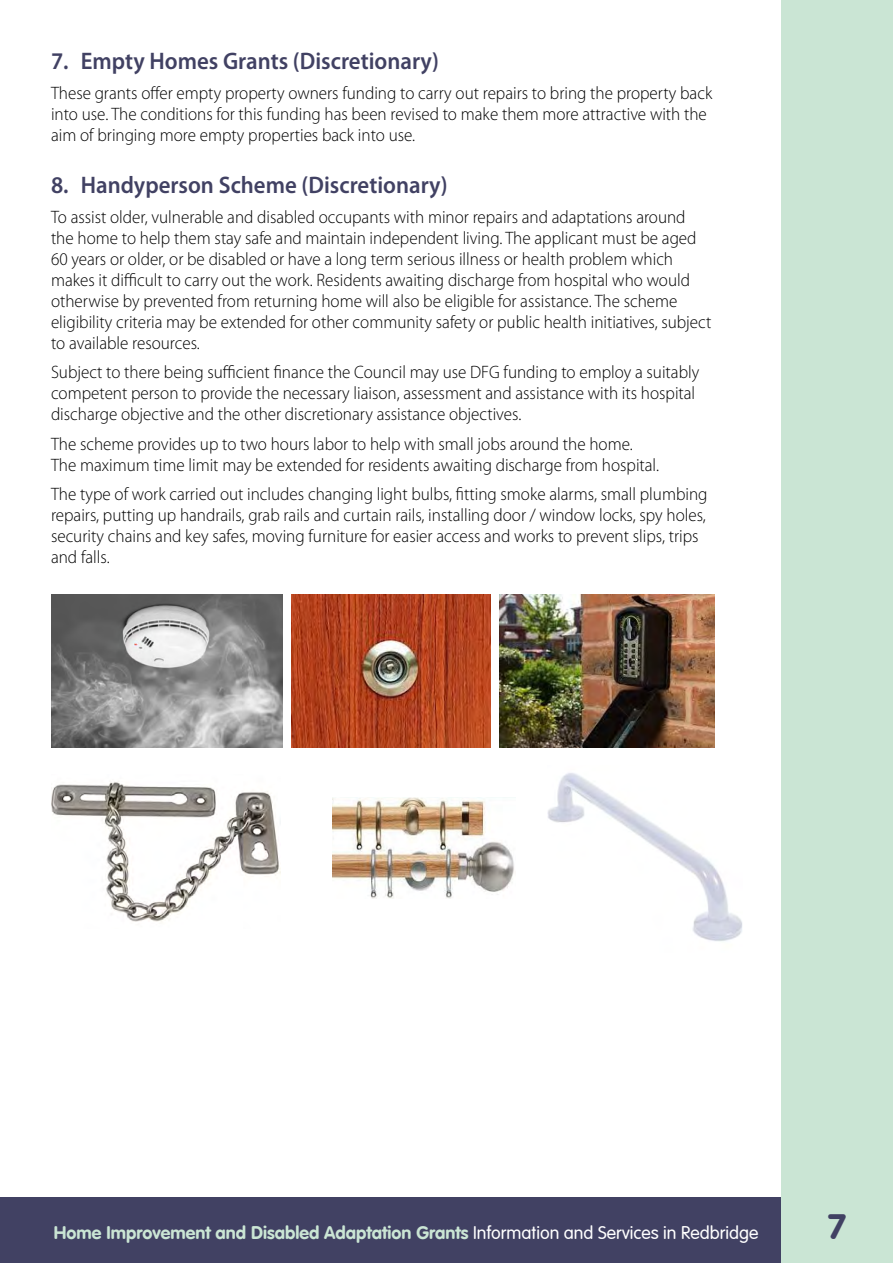
<style>
.page{position:relative;width:893px;height:1263px;background:#fff}
.page>*{position:absolute;margin:0;border:0;box-sizing:border-box;transform-origin:0 0}
.t1{font:34.5px "VAG Rounded Bold";color:#414163}
.t2{font:600 24px "Myriad Pro";color:#414163;scale:.95 1}
.body{font:300 18px/21px "Myriad Pro";color:#000;scale:.95 1}
.t3{font:18px "VAG Rounded Bold";color:#cae5d4}
.s1{font-family:"VAG Rounded LT";font-weight:300;color:#fff}
</style>
<div class="page">
<div style="left:0;top:1197px;width:791px;height:66px;background:#414163"></div>
<div style="left:781px;top:0;width:112px;height:1263px;background:#cae5d4"></div>
<img style="left:332px;top:797px;width:182px;height:102px">
<img style="left:51px;top:781px;width:229px;height:141px">
<img style="left:548px;top:773px;width:194px;height:169px">
<img style="left:292px;top:595px;width:198px;height:153px">
<img style="left:51px;top:594px;width:232px;height:154px">
<img style="left:499px;top:595px;width:215px;height:153px">
<h2 class="t2" style="left:51px;top:46px;width:410px">7. Empty Homes Grants (Discretionary)</h2>
<p class="body" style="left:51px;top:82px;width:697px">These grants offer empty property owners funding to carry out repairs to bring the property back into use. The conditions for this funding has been revised to make them more attractive with the aim of bringing more empty properties back into use.</p>
<h2 class="t2" style="left:51px;top:170px;width:419px">8. Handyperson Scheme (Discretionary)</h2>
<p class="body" style="left:51px;top:206px;width:697px">To assist older, vulnerable and disabled occupants with minor repairs and adaptations around the home to help them stay safe and maintain independent living. The applicant must be aged 60 years or older, or be disabled or have a long term serious illness or health problem which makes it difficult to carry out the work. Residents awaiting discharge from hospital who would otherwise by prevented from returning home will also be eligible for assistance. The scheme eligibility criteria may be extended for other community safety or public health initiatives, subject to available resources.</p>
<p class="body" style="left:51px;top:362px;width:684px">Subject to there being sufficient finance the Council may use DFG funding to employ a suitably competent person to provide the necessary liaison, assessment and assistance with its hospital discharge objective and the other discretionary assistance objectives.</p>
<p class="body" style="left:51px;top:433px;width:641px">The scheme provides up to two hours labor to help with small jobs around the home.<br>The maximum time limit may be extended for residents awaiting discharge from hospital.</p>
<p class="body" style="left:51px;top:484px;width:692px">The type of work carried out includes changing light bulbs, fitting smoke alarms, small plumbing repairs, putting up handrails, grab rails and curtain rails, installing door / window locks, spy holes, security chains and key safes, moving furniture for easier access and works to prevent slips, trips and falls.</p>
<p class="t3" style="left:54px;top:1222px;width:706px">Home Improvement and Disabled Adaptation Grants <span class="s1">Information and Services in Redbridge</span></p>
<h1 class="t1" style="left:828px;top:1206px;width:20px">7</h1>
</div>
